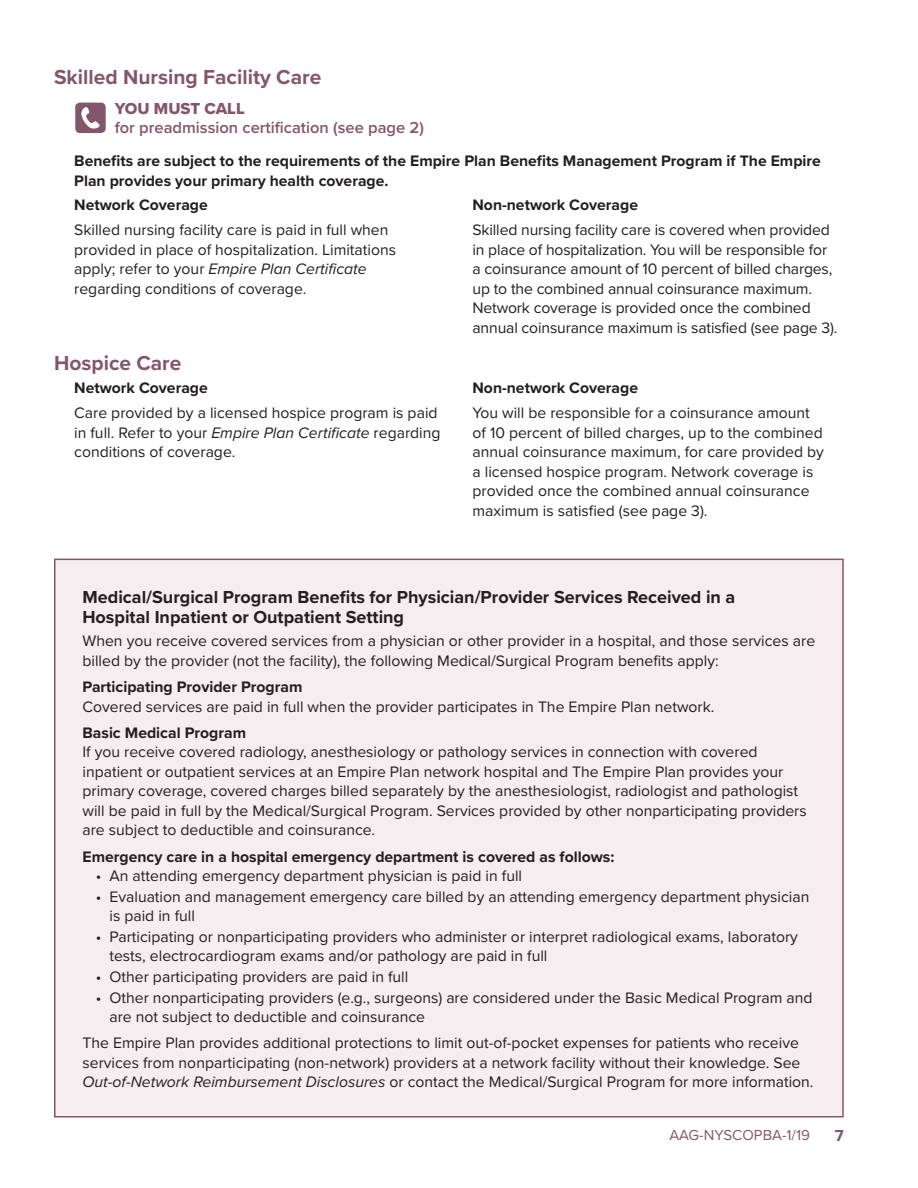
<style>
.page{position:relative;width:918px;height:1188px;background:#fff}
.page>*{position:absolute;margin:0;border:0;box-sizing:border-box;transform-origin:0 0}
.t1{font:700 21px "Proxima Nova";color:#84566b}
.t2{font:700 18px/19.5px "Proxima Nova";color:#231f20}
.t3{font:600 16.5px "Proxima Nova";color:#84566b}
.t4{font:16.5px "Proxima Nova Extrabld";color:#84566b}
.t5{font:700 16.5px "Proxima Nova";color:#84566b}
.t6{font:15.75px/19.5px "Proxima Nova";color:#231f20}
.t7{font:700 15.75px/19.5px "Proxima Nova";color:#231f20}
.t8{font:15px "Proxima Nova";color:#84566b}
.s1{font-style:italic}
</style>
<div class="page">
<div style="left:75px;top:103px;width:31px;height:30px;background:#84566b;border-radius:5px"></div>
<svg style="left:81px;top:107px;width:19px;height:22px"></svg>
<div style="left:55px;top:559px;width:788px;height:558px;background:#f5edef"></div>
<h1 class="t1" style="left:54px;top:61px;width:269px">Skilled Nursing Facility Care</h1>
<p class="t4" style="left:115px;top:96px;width:131px">YOU MUST CALL</p>
<p class="t3" style="left:115px;top:115px;width:311px">for preadmission certification (see page 2)</p>
<p class="t7" style="left:74px;top:151px;width:748px">Benefits are subject to the requirements of the Empire Plan Benefits Management Program if The Empire<br>Plan provides your primary health coverage.</p>
<p class="t7" style="left:74px;top:195px;width:135px">Network Coverage</p>
<p class="t6" style="left:74px;top:220px;width:323px">Skilled nursing facility care is paid in full when provided in place of hospitalization. Limitations apply; refer to your <span class="s1">Empire Plan Certificate </span>regarding conditions of coverage.</p>
<p class="t7" style="left:473px;top:195px;width:167px">Non-network Coverage</p>
<p class="t6" style="left:473px;top:220px;width:367px">Skilled nursing facility care is covered when provided in place of hospitalization. You will be responsible for a coinsurance amount of 10 percent of billed charges, up to the combined annual coinsurance maximum.<br>Network coverage is provided once the combined annual coinsurance maximum is satisfied (see page 3).</p>
<h1 class="t1" style="left:54px;top:348px;width:129px">Hospice Care</h1>
<p class="t7" style="left:74px;top:378px;width:135px">Network Coverage</p>
<p class="t6" style="left:74px;top:402px;width:368px">Care provided by a licensed hospice program is paid in full. Refer to your <span class="s1">Empire Plan Certificate</span> regarding conditions of coverage.</p>
<p class="t7" style="left:473px;top:378px;width:167px">Non-network Coverage</p>
<p class="t6" style="left:473px;top:402px;width:353px">You will be responsible for a coinsurance amount of 10 percent of billed charges, up to the combined annual coinsurance maximum, for care provided by a licensed hospice program. Network coverage is provided once the combined annual coinsurance maximum is satisfied (see page 3).</p>
<p class="t2" style="left:82px;top:587px;width:654px">Medical/Surgical Program Benefits for Physician/Provider Services Received in a<br>Hospital Inpatient or Outpatient Setting</p>
<p class="t6" style="left:82px;top:631px;width:734px">When you receive covered services from a physician or other provider in a hospital, and those services are billed by the provider (not the facility), the following Medical/Surgical Program benefits apply:</p>
<p class="t7" style="left:82px;top:677px;width:221px">Participating Provider Program</p>
<p class="t6" style="left:82px;top:696px;width:634px">Covered services are paid in full when the provider participates in The Empire Plan network.</p>
<p class="t7" style="left:82px;top:723px;width:165px">Basic Medical Program</p>
<p class="t6" style="left:82px;top:742px;width:726px">If you receive covered radiology, anesthesiology or pathology services in connection with covered inpatient or outpatient services at an Empire Plan network hospital and The Empire Plan provides your primary coverage, covered charges billed separately by the anesthesiologist, radiologist and pathologist will be paid in full by the Medical/Surgical Program. Services provided by other nonparticipating providers are subject to deductible and coinsurance.</p>
<p class="t7" style="left:82px;top:846px;width:533px">Emergency care in a hospital emergency department is covered as follows:</p>
<p class="t6" style="left:96px;top:865px;width:428px">• An attending emergency department physician is paid in full</p>
<p class="t6" style="left:109px;top:886px;width:702px;text-indent:-13px">• Evaluation and management emergency care billed by an attending emergency department physician is paid in full</p>
<p class="t6" style="left:109px;top:926px;width:690px;text-indent:-13px">• Participating or nonparticipating providers who administer or interpret radiological exams, laboratory tests, electrocardiogram exams and/or pathology are paid in full</p>
<p class="t6" style="left:96px;top:966px;width:314px">• Other participating providers are paid in full</p>
<p class="t6" style="left:109px;top:987px;width:705px;text-indent:-13px">• Other nonparticipating providers (e.g., surgeons) are considered under the Basic Medical Program and are not subject to deductible and coinsurance</p>
<p class="t6" style="left:82px;top:1033px;width:733px">The Empire Plan provides additional protections to limit out-of-pocket expenses for patients who receive services from nonparticipating (non-network) providers at a network facility without their knowledge. See<br><span class="s1">Out-of-Network Reimbursement Disclosures</span> or contact the Medical/Surgical Program for more information.</p>
<p class="t8" style="left:669px;top:1124px;width:142px">AAG-NYSCOPBA-1/19</p>
<p class="t5" style="left:835px;top:1123px;width:10px">7</p>
</div>
